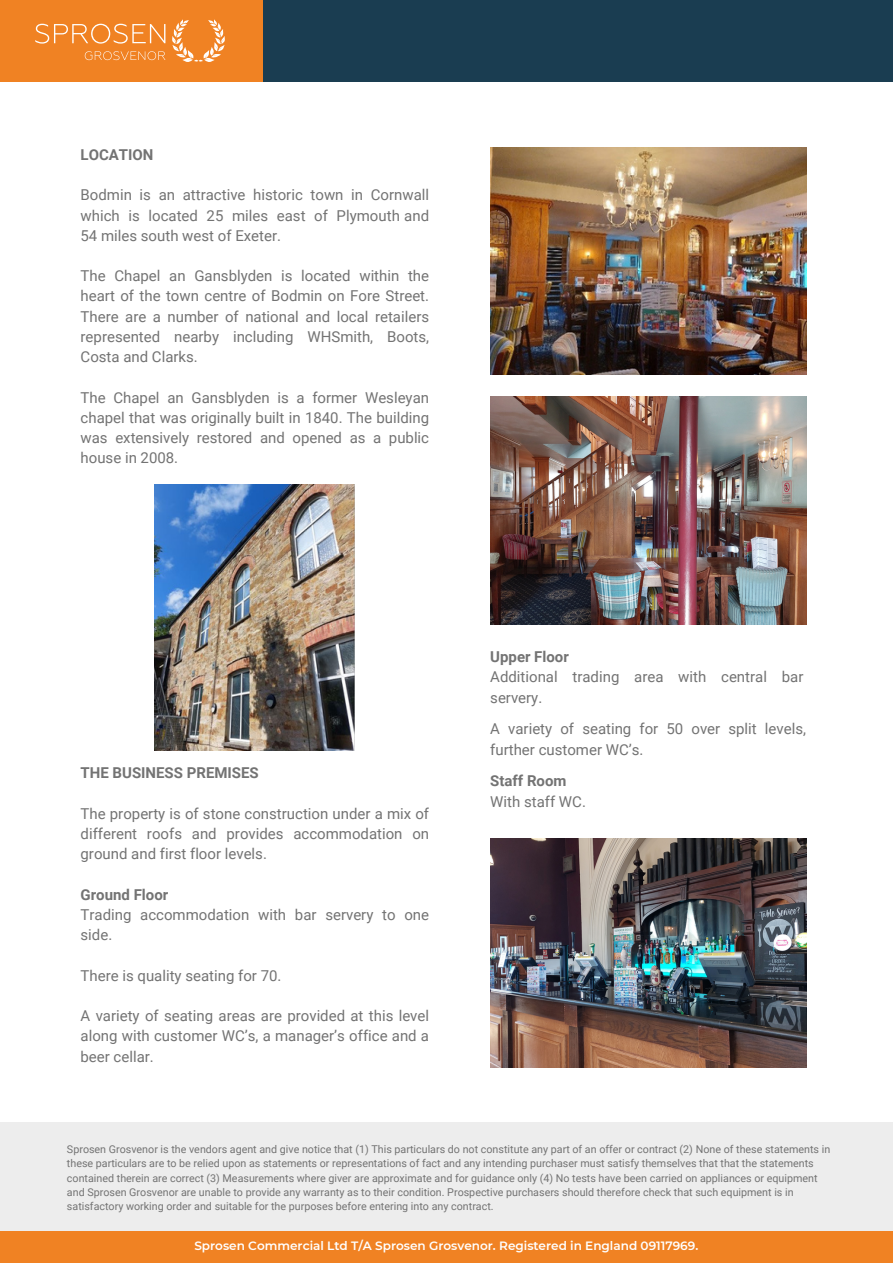
<style>
.page{position:relative;width:893px;height:1264px;background:#fff}
.page>*{position:absolute;margin:0;border:0;box-sizing:border-box;transform-origin:0 0}
.t1{font:15px/20.2px "Roboto";color:#737373;text-align:justify}
.t2{font:700 15px "Roboto";color:#737373}
.t3{font:600 12px "Montserrat";color:#fff}
.t4{font:10.65px/14.2px "Roboto";color:#737373}
</style>
<div class="page">
<div style="left:0;top:0;width:263px;height:82px;background:#f08223"></div>
<div style="left:263px;top:0;width:629px;height:82px;background:#1a3d51"></div>
<div style="left:0;top:1122px;width:892px;height:140px;background:#ededed"></div>
<div style="left:0;top:1230px;width:892px;height:32px;background:#f08223"></div>
<svg style="left:35px;top:19px;width:190px;height:43px"></svg>
<img style="left:490px;top:148px;width:316px;height:227px">
<img style="left:490px;top:396px;width:316px;height:229px">
<img style="left:490px;top:838px;width:316px;height:229px">
<img style="left:155px;top:485px;width:200px;height:265px">
<p class="t2" style="left:81px;top:146px;width:74px">LOCATION</p>
<p class="t1" style="left:81px;top:185px;width:350px">Bodmin is an attractive historic town in Cornwall which is located 25 miles east of Plymouth and 54 miles south west of Exeter.</p>
<p class="t1" style="left:81px;top:266px;width:350px">The Chapel an Gansblyden is located within the heart of the town centre of Bodmin on Fore Street.<br>There are a number of national and local retailers represented nearby including WHSmith, Boots, Costa and Clarks.</p>
<p class="t1" style="left:81px;top:387px;width:350px">The Chapel an Gansblyden is a former Wesleyan chapel that was originally built in 1840. The building was extensively restored and opened as a public house in 2008.</p>
<p class="t2" style="left:81px;top:764px;width:180px">THE BUSINESS PREMISES</p>
<p class="t1" style="left:81px;top:803px;width:350px">The property is of stone construction under a mix of different roofs and provides accommodation on ground and first floor levels.</p>
<p class="t2" style="left:81px;top:885px;width:89px">Ground Floor</p>
<p class="t1" style="left:81px;top:904px;width:350px">Trading accommodation with bar servery to one side.</p>
<p class="t1" style="left:81px;top:965px;width:202px">There is quality seating for 70.</p>
<p class="t1" style="left:81px;top:1005px;width:350px">A variety of seating areas are provided at this level along with customer WC’s, a manager’s office and a beer cellar.</p>
<p class="t2" style="left:490px;top:648px;width:80px">Upper Floor</p>
<p class="t1" style="left:490px;top:667px;width:314px">Additional trading area with central bar servery.</p>
<p class="t1" style="left:490px;top:719px;width:317px">A variety of seating for 50 over split levels, further customer WC’s.</p>
<p class="t2" style="left:490px;top:772px;width:78px">Staff Room</p>
<p class="t1" style="left:490px;top:791px;width:97px">With staff WC.</p>
<p class="t4" style="left:67px;top:1142px;width:764px">Sprosen Grosvenor is the vendors agent and give notice that (1) This particulars do not constitute any part of an offer or contract (2) None of these statements in these particulars are to be relied upon as statements or representations of fact and any intending purchaser must satisfy themselves that that the statements contained therein are correct (3) Measurements where giver are approximate and for guidance only (4) No tests have been carried on appliances or equipment and Sprosen Grosvenor are unable to provide any warranty as to their condition. Prospective purchasers should therefore check that such equipment is in satisfactory working order and suitable for the purposes before entering into any contract.</p>
<p class="t3" style="left:194px;top:1237px;width:505px">Sprosen Commercial Ltd T/A Sprosen Grosvenor. Registered in England 09117969.</p>
</div>
